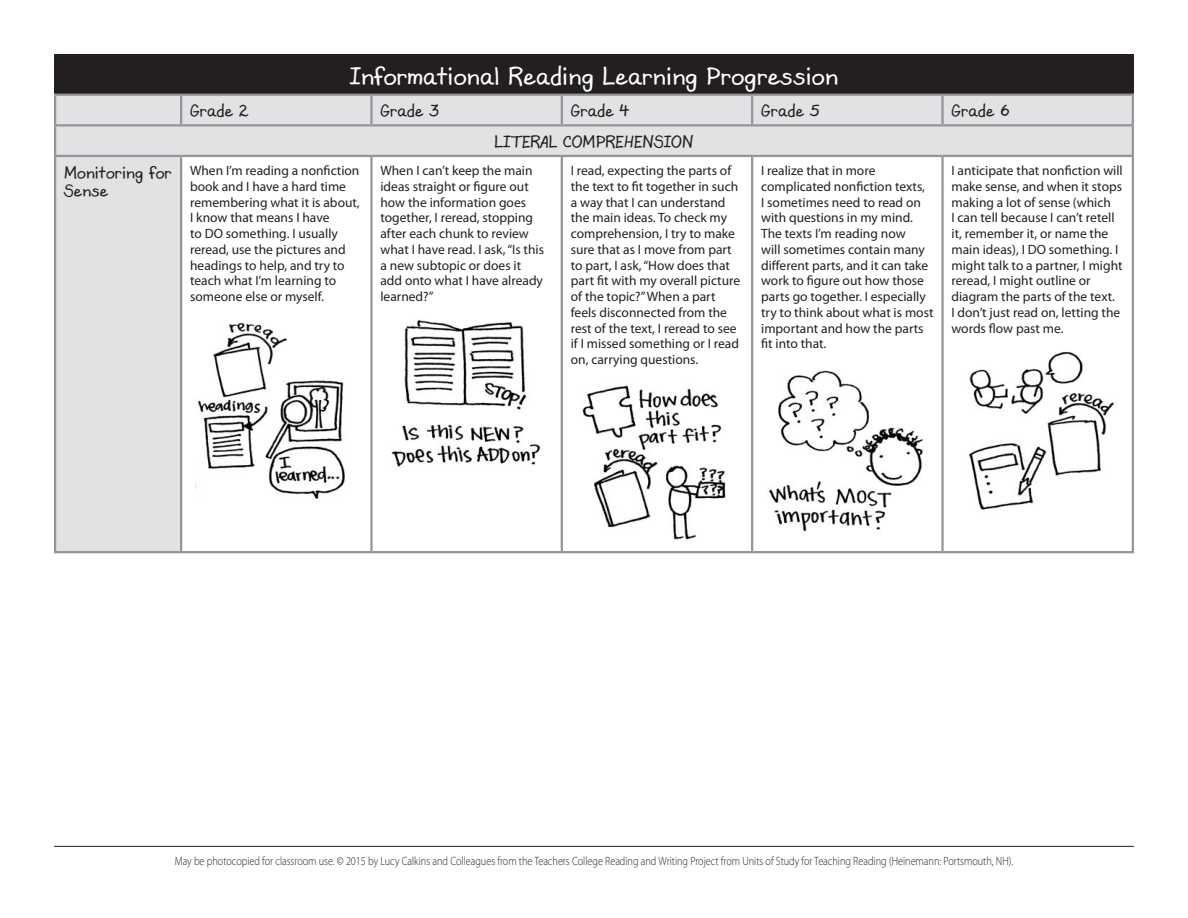
<style>
.page{position:relative;width:1188px;height:918px;background:#fff}
.page>*{position:absolute;margin:0;border:0;box-sizing:border-box;transform-origin:0 0}
.t1{font:21px "Martinelli Piccolo";letter-spacing:.005em;color:#fff}
.G3_RUBRIC_tch{font:14.25px "Martinelli Piccolo";color:#231f20}
.G3_RUBRIC_tch_strand{font:14.25px/18.8px "Martinelli Piccolo";color:#231f20}
.G3_RUBRIC_tb{font:13.5px/15.8px "Myriad Pro";color:#231f20}
.t2{font:300 12px "Myriad Pro";color:#231f20;scale:.85 1}
</style>
<div class="page">
<hr style="left:54px;top:846px;width:1080px;height:1px;background:#231f20">
<div style="left:55px;top:55px;width:1078px;height:39px;background:#231f20"></div>
<hr style="left:1132px;top:55px;width:2px;height:39px;background:#231f20">
<hr style="left:54px;top:54px;width:1080px;height:1px;background:#231f20">
<hr style="left:54px;top:55px;width:2px;height:39px;background:#231f20">
<svg style="left:56px;top:96px;width:1076px;height:455px"></svg>
<hr style="left:54px;top:94px;width:127px;height:2px;background:#939598">
<hr style="left:181px;top:94px;width:190px;height:2px;background:#939598">
<hr style="left:180px;top:96px;width:2px;height:28px;background:#939598">
<hr style="left:371px;top:94px;width:191px;height:2px;background:#939598">
<hr style="left:370px;top:96px;width:3px;height:28px;background:#939598">
<hr style="left:562px;top:94px;width:190px;height:2px;background:#939598">
<hr style="left:561px;top:96px;width:2px;height:28px;background:#939598">
<hr style="left:752px;top:94px;width:191px;height:2px;background:#939598">
<hr style="left:751px;top:96px;width:2px;height:28px;background:#939598">
<hr style="left:943px;top:94px;width:191px;height:2px;background:#939598">
<hr style="left:941px;top:96px;width:3px;height:28px;background:#939598">
<hr style="left:370px;top:157px;width:3px;height:394px;background:#939598">
<hr style="left:561px;top:157px;width:2px;height:394px;background:#939598">
<hr style="left:751px;top:157px;width:2px;height:394px;background:#939598">
<hr style="left:941px;top:157px;width:3px;height:394px;background:#939598">
<hr style="left:54px;top:551px;width:127px;height:2px;background:#939598">
<hr style="left:181px;top:551px;width:190px;height:2px;background:#939598">
<hr style="left:371px;top:551px;width:191px;height:2px;background:#939598">
<hr style="left:562px;top:551px;width:190px;height:2px;background:#939598">
<hr style="left:752px;top:551px;width:191px;height:2px;background:#939598">
<hr style="left:943px;top:551px;width:191px;height:2px;background:#939598">
<hr style="left:54px;top:96px;width:2px;height:28px;background:#939598">
<hr style="left:1132px;top:96px;width:2px;height:28px;background:#939598">
<hr style="left:54px;top:126px;width:2px;height:29px;background:#939598">
<hr style="left:1132px;top:126px;width:2px;height:29px;background:#939598">
<hr style="left:54px;top:124px;width:127px;height:2px;background:#939598">
<hr style="left:54px;top:155px;width:127px;height:2px;background:#939598">
<hr style="left:181px;top:124px;width:190px;height:2px;background:#939598">
<hr style="left:371px;top:124px;width:191px;height:2px;background:#939598">
<hr style="left:562px;top:124px;width:190px;height:2px;background:#939598">
<hr style="left:752px;top:124px;width:191px;height:2px;background:#939598">
<hr style="left:943px;top:124px;width:191px;height:2px;background:#939598">
<hr style="left:181px;top:155px;width:190px;height:2px;background:#939598">
<hr style="left:371px;top:155px;width:191px;height:2px;background:#939598">
<hr style="left:562px;top:155px;width:190px;height:2px;background:#939598">
<hr style="left:752px;top:155px;width:191px;height:2px;background:#939598">
<hr style="left:943px;top:155px;width:191px;height:2px;background:#939598">
<hr style="left:54px;top:157px;width:2px;height:394px;background:#939598">
<hr style="left:180px;top:157px;width:2px;height:394px;background:#939598">
<hr style="left:1132px;top:157px;width:2px;height:394px;background:#939598">
<img style="left:195px;top:317px;width:162px;height:187px">
<img style="left:386px;top:317px;width:161px;height:155px">
<img style="left:576px;top:380px;width:162px;height:163px">
<img style="left:766px;top:365px;width:162px;height:169px">
<img style="left:957px;top:349px;width:162px;height:164px">
<h1 class="t1" style="left:350px;top:64px;width:490px">Informational Reading Learning Progression</h1>
<p class="G3_RUBRIC_tch" style="left:190px;top:103px;width:60px">Grade 2</p>
<p class="G3_RUBRIC_tch" style="left:380px;top:103px;width:60px">Grade 3</p>
<p class="G3_RUBRIC_tch" style="left:571px;top:103px;width:60px">Grade 4</p>
<p class="G3_RUBRIC_tch" style="left:761px;top:103px;width:60px">Grade 5</p>
<p class="G3_RUBRIC_tch" style="left:952px;top:103px;width:60px">Grade 6</p>
<p class="G3_RUBRIC_tch" style="left:494px;top:134px;width:201px">LITERAL COMPREHENSION</p>
<p class="G3_RUBRIC_tch_strand" style="left:64px;top:164px;width:109px">Monitoring for<br>Sense</p>
<p class="G3_RUBRIC_tb" style="left:190px;top:162px;width:171px">When I’m reading a nonfiction book and I have a hard time remembering what it is about,<br>I know that means I have<br>to DO something. I usually reread, use the pictures and headings to help, and try to teach what I’m learning to someone else or myself.</p>
<p class="G3_RUBRIC_tb" style="left:380px;top:162px;width:165px">When I can’t keep the main ideas straight or figure out how the information goes together, I reread, stopping after each chunk to review what I have read. I ask, “Is this a new subtopic or does it add onto what I have already learned?”</p>
<p class="G3_RUBRIC_tb" style="left:571px;top:162px;width:171px">I read, expecting the parts of the text to fit together in such a way that I can understand the main ideas. To check my comprehension, I try to make sure that as I move from part to part, I ask, “How does that part fit with my overall picture of the topic?” When a part feels disconnected from the rest of the text, I reread to see if I missed something or I read on, carrying questions.</p>
<p class="G3_RUBRIC_tb" style="left:761px;top:162px;width:174px">I realize that in more complicated nonfiction texts,<br>I sometimes need to read on with questions in my mind.<br>The texts I’m reading now<br>will sometimes contain many different parts, and it can take work to figure out how those parts go together. I especially try to think about what is most important and how the parts fit into that.</p>
<p class="G3_RUBRIC_tb" style="left:952px;top:162px;width:173px">I anticipate that nonfiction will make sense, and when it stops making a lot of sense (which<br>I can tell because I can’t retell it, remember it, or name the main ideas), I DO something. I might talk to a partner, I might reread, I might outline or diagram the parts of the text.<br>I don’t just read on, letting the words flow past me.</p>
<p class="t2" style="left:175px;top:854px;width:988px">May be photocopied for classroom use. © 2015 by Lucy Calkins and Colleagues from the Teachers College Reading and Writing Project from Units of Study for Teaching Reading (Heinemann: Portsmouth, NH).</p>
</div>
